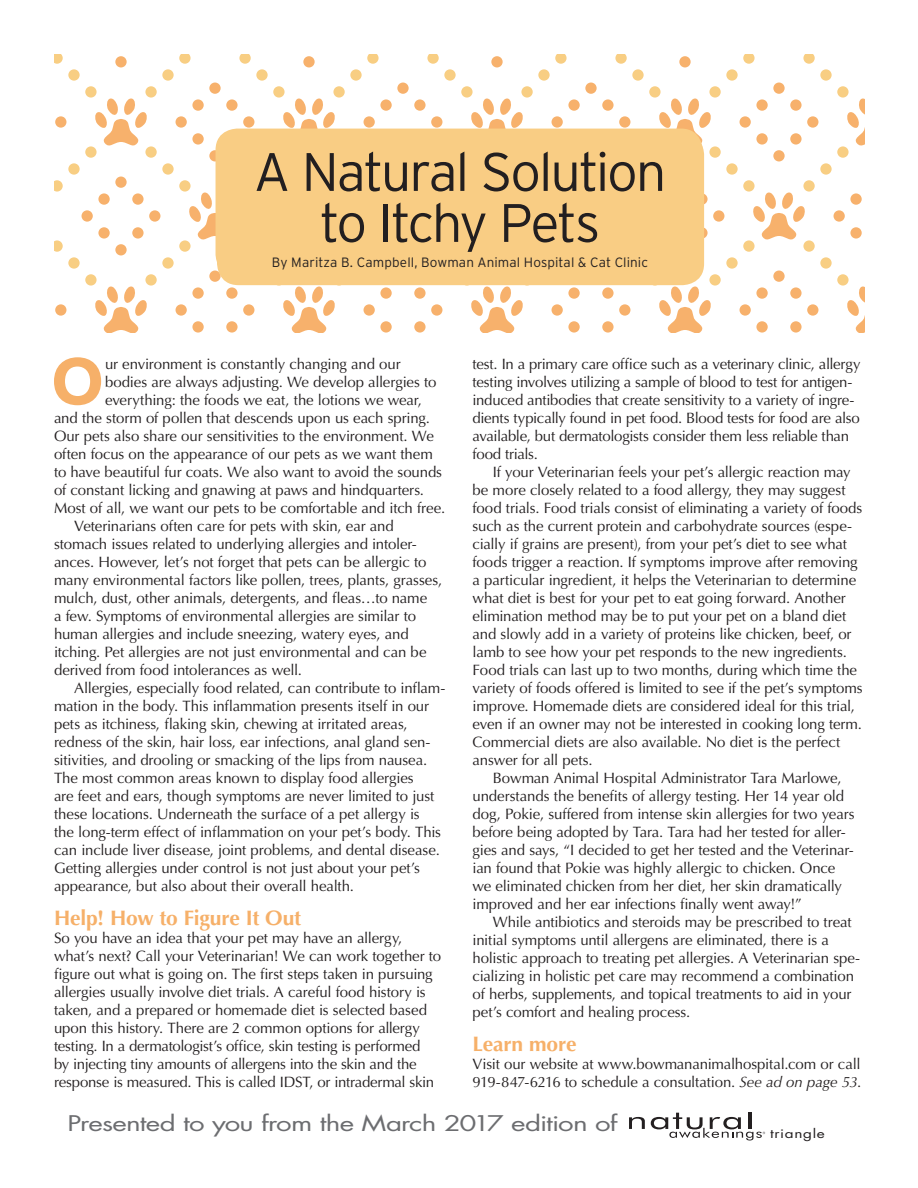
<style>
.page{position:relative;width:918px;height:1188px;background:#fff}
.page>*{position:absolute;margin:0;border:0;box-sizing:border-box;transform-origin:0 0}
.NA_feature_head{font:300 78px/78px "Interstate";letter-spacing:-.045em;color:#231f20}
.NA_Feature_first_par{font:700 66.45px "Interstate";color:#f6b069;scale:1.15 1}
.NA_feature_head-2{font:300 54px/51px "Interstate";letter-spacing:-.04em;color:#231f20;text-align:center}
.t1{font:21px "Futura Std";letter-spacing:-.03em;color:#6c6d70;scale:1.32 1}
.NA_feature_subheads{font:700 21px "Optima LT Std";letter-spacing:-.01em;color:#f6b069}
.NA_Article_text{font:15px/18px "Optima LT Std";letter-spacing:-.01em;color:#231f20}
.NA_article_text_afte{font:15px/18px "Optima LT Std";letter-spacing:-.015em;color:#231f20}
.NA_Feature_first_par-2{font:15px "Optima LT Std";letter-spacing:-.01em;color:#231f20}
.NA_feature_By_Line{font:300 13.5px "Interstate";letter-spacing:.005em;color:#231f20}
.t2{font:12.3px "Futura Std";letter-spacing:.04em;color:#231f20;scale:1.25 1}
.s1{font-style:italic}
</style>
<div class="page">
<svg style="left:629px;top:1117px;width:16px;height:12px"></svg>
<hr style="left:748px;top:1112px;width:3px;height:17px;background:#231f20">
<svg style="left:651px;top:1113px;width:114px;height:27px"></svg>
<svg style="left:54px;top:54px;width:810px;height:279px"></svg>
<div style="left:216px;top:129px;width:487px;height:147px;background:#f9cd84;border-radius:22px"></div>
<div style="left:217px;top:133px;width:487px;height:152px;background:#f9cd84;border-radius:22px"></div>
<p class="NA_feature_head" style="left:303px;top:125px;width:310px">A Natural<br>Solution</p>
<p class="NA_feature_head-2" style="left:254px;top:146px;width:414px">A Natural Solution to Itchy Pets</p>
<p class="NA_feature_By_Line" style="left:272px;top:254px;width:378px">By Maritza B. Campbell, Bowman Animal Hospital &amp; Cat Clinic</p>
<p class="NA_Feature_first_par" style="left:50px;top:344px;width:49px">O</p>
<p class="NA_Feature_first_par-2" style="left:105px;top:355px;width:297px">ur environment is constantly changing and our</p>
<p class="NA_Feature_first_par-2" style="left:105px;top:373px;width:333px">bodies are always adjusting. We develop allergies to</p>
<p class="NA_Feature_first_par-2" style="left:105px;top:391px;width:318px">everything: the foods we eat, the lotions we wear,</p>
<p class="NA_Feature_first_par-2" style="left:54px;top:409px;width:377px">and the storm of pollen that descends upon us each spring.</p>
<p class="NA_Feature_first_par-2" style="left:54px;top:427px;width:381px">Our pets also share our sensitivities to the environment. We</p>
<p class="NA_Feature_first_par-2" style="left:54px;top:445px;width:380px">often focus on the appearance of our pets as we want them</p>
<p class="NA_Feature_first_par-2" style="left:54px;top:463px;width:390px">to have beautiful fur coats. We also want to avoid the sounds</p>
<p class="NA_Feature_first_par-2" style="left:54px;top:481px;width:372px">of constant licking and gnawing at paws and hindquarters.</p>
<p class="NA_Feature_first_par-2" style="left:54px;top:499px;width:393px">Most of all, we want our pets to be comfortable and itch free.</p>
<p class="NA_Article_text" style="left:54px;top:517px;width:390px;text-indent:20px">Veterinarians often care for pets with skin, ear and stomach issues related to underlying allergies and intoler&shy;ances. However, let’s not forget that pets can be allergic to many environmental factors like pollen, trees, plants, grasses, mulch, dust, other animals, detergents, and fleas…to name<br>a few. Symptoms of environmental allergies are similar to human allergies and include sneezing, watery eyes, and itching. Pet allergies are not just environmental and can be derived from food intolerances as well.</p>
<p class="NA_Article_text" style="left:54px;top:679px;width:393px;text-indent:20px">Allergies, especially food related, can contribute to inflam&shy;mation in the body. This inflammation presents itself in our pets as itchiness, flaking skin, chewing at irritated areas, redness of the skin, hair loss, ear infections, anal gland sen&shy;sitivities, and drooling or smacking of the lips from nausea.<br>The most common areas known to display food allergies<br>are feet and ears, though symptoms are never limited to just these locations. Underneath the surface of a pet allergy is<br>the long-term effect of inflammation on your pet’s body. This can include liver disease, joint problems, and dental disease.<br>Getting allergies under control is not just about your pet’s appearance, but also about their overall health.</p>
<p class="NA_feature_subheads" style="left:54px;top:906px;width:249px">Help! How to Figure It Out</p>
<p class="NA_article_text_afte" style="left:54px;top:929px;width:389px">So you have an idea that your pet may have an allergy, what’s next? Call your Veterinarian! We can work together to figure out what is going on. The first steps taken in pursuing allergies usually involve diet trials. A careful food history is taken, and a prepared or homemade diet is selected based upon this history. There are 2 common options for allergy testing. In a dermatologist’s office, skin testing is performed<br>by injecting tiny amounts of allergens into the skin and the response is measured. This is called IDST, or intradermal skin</p>
<p class="NA_article_text_afte" style="left:473px;top:355px;width:390px">test. In a primary care office such as a veterinary clinic, allergy testing involves utilizing a sample of blood to test for antigen&shy;induced antibodies that create sensitivity to a variety of ingre&shy;dients typically found in pet food. Blood tests for food are also available, but dermatologists consider them less reliable than food trials.</p>
<p class="NA_Article_text" style="left:473px;top:463px;width:392px;text-indent:20px">If your Veterinarian feels your pet’s allergic reaction may be more closely related to a food allergy, they may suggest food trials. Food trials consist of eliminating a variety of foods such as the current protein and carbohydrate sources (espe&shy;cially if grains are present), from your pet’s diet to see what foods trigger a reaction. If symptoms improve after removing a particular ingredient, it helps the Veterinarian to determine what diet is best for your pet to eat going forward. Another elimination method may be to put your pet on a bland diet and slowly add in a variety of proteins like chicken, beef, or lamb to see how your pet responds to the new ingredients.<br>Food trials can last up to two months, during which time the variety of foods offered is limited to see if the pet’s symptoms improve. Homemade diets are considered ideal for this trial, even if an owner may not be interested in cooking long term.<br>Commercial diets are also available. No diet is the perfect answer for all pets.</p>
<p class="NA_Article_text" style="left:473px;top:769px;width:384px;text-indent:20px">Bowman Animal Hospital Administrator Tara Marlowe, understands the benefits of allergy testing. Her 14 year old dog, Pokie, suffered from intense skin allergies for two years before being adopted by Tara. Tara had her tested for aller&shy;gies and says, “I decided to get her tested and the Veterinar&shy;ian found that Pokie was highly allergic to chicken. Once we eliminated chicken from her diet, her skin dramatically improved and her ear infections finally went away!”</p>
<p class="NA_Article_text" style="left:473px;top:913px;width:389px;text-indent:20px">While antibiotics and steroids may be prescribed to treat initial symptoms until allergens are eliminated, there is a holistic approach to treating pet allergies. A Veterinarian spe&shy;cializing in holistic pet care may recommend a combination of herbs, supplements, and topical treatments to aid in your pet’s comfort and healing process.</p>
<p class="NA_feature_subheads" style="left:473px;top:1032px;width:106px">Learn more</p>
<p class="NA_article_text_afte" style="left:473px;top:1055px;width:390px">Visit our website at www.bowmananimalhospital.com or call<br>919-847-6216 to schedule a consultation. <span class="s1">See ad on page 53</span>.</p>
<p class="t1" style="left:67px;top:1110px;width:418px">Presented to you from the March 2017 edition of</p>
<p class="t2" style="left:770px;top:1126px;width:45px">triangle</p>
</div>
